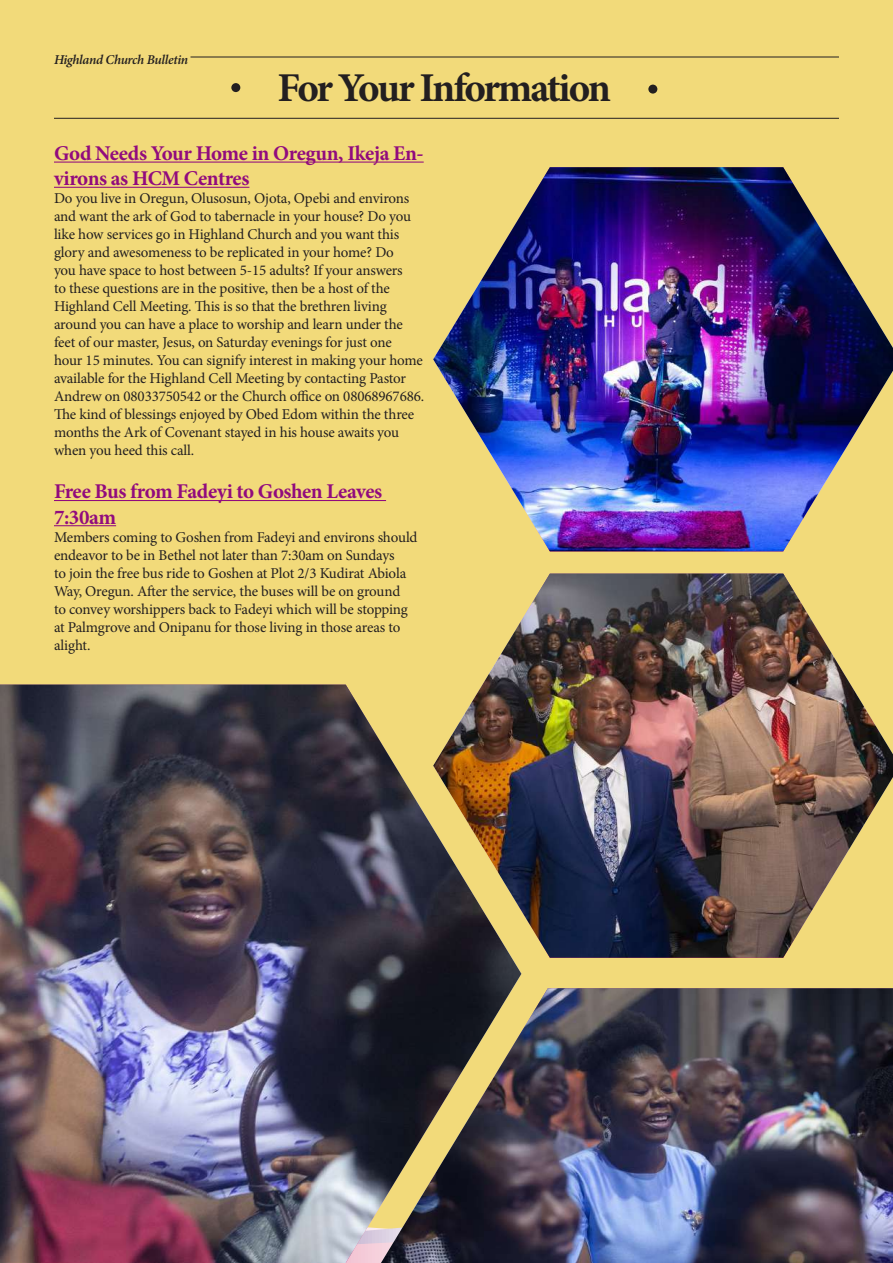
<style>
.page{position:relative;width:893px;height:1263px;background:#f2da7a}
.page>*{position:absolute;margin:0;border:0;box-sizing:border-box;transform-origin:0 0}
.t1{font:700 40.95px "Minion Pro";letter-spacing:-.06em;color:#231f20}
.t2{font:700 21px/25.2px "Minion Pro";letter-spacing:-.02em;color:#910b7e}
.t3{font:15px/18px "Minion Pro";letter-spacing:-.015em;color:#231f20}
.t4{font:italic 600 13.5px "Minion Pro";letter-spacing:-.03em;color:#231f20}
</style>
<div class="page">
<hr style="left:190px;top:57px;width:649px;height:1px;background:#231f20">
<hr style="left:54px;top:118px;width:785px;height:1px;background:#231f20">
<div style="left:231px;top:83px;width:9px;height:9px;background:#231f20;border-radius:50%"></div>
<div style="left:648px;top:85px;width:9px;height:9px;background:#231f20;border-radius:50%"></div>
<hr style="left:54px;top:162px;width:370px;height:1px;background:#910b7e">
<hr style="left:54px;top:187px;width:195px;height:1px;background:#910b7e">
<hr style="left:54px;top:500px;width:332px;height:1px;background:#910b7e">
<hr style="left:54px;top:525px;width:62px;height:1px;background:#910b7e">
<img style="left:0;top:685px;width:521px;height:578px">
<img style="left:433px;top:574px;width:460px;height:384px">
<img style="left:433px;top:167px;width:460px;height:384px">
<img style="left:381px;top:988px;width:512px;height:275px">
<p class="t4" style="left:54px;top:50px;width:136px">Highland Church Bulletin</p>
<h1 class="t1" style="left:278px;top:59px;width:335px">For Your Information</h1>
<h2 class="t2" style="left:54px;top:140px;width:371px">God Needs Your Home in Oregun, Ikeja En&shy;virons as HCM Centres</h2>
<p class="t3" style="left:54px;top:189px;width:372px">Do you live in Oregun, Olusosun, Ojota, Opebi and environs and want the ark of God to tabernacle in your house? Do you like how services go in Highland Church and you want this glory and awesomeness to be replicated in your home? Do<br>you have space to host between 5-15 adults? If your answers<br>to these questions are in the positive, then be a host of the Highland Cell Meeting. This is so that the brethren living around you can have a place to worship and learn under the feet of our master, Jesus, on Saturday evenings for just one<br>hour 15 minutes. You can signify interest in making your home available for the Highland Cell Meeting by contacting Pastor Andrew on 08033750542 or the Church office on 08068967686.<br>The kind of blessings enjoyed by Obed Edom within the three months the Ark of Covenant stayed in his house awaits you when you heed this call.</p>
<h2 class="t2" style="left:54px;top:479px;width:330px">Free Bus from Fadeyi to Goshen Leaves<br>7:30am</h2>
<p class="t3" style="left:54px;top:528px;width:365px">Members coming to Goshen from Fadeyi and environs should endeavor to be in Bethel not later than 7:30am on Sundays<br>to join the free bus ride to Goshen at Plot 2/3 Kudirat Abiola Way, Oregun. After the service, the buses will be on ground<br>to convey worshippers back to Fadeyi which will be stopping at Palmgrove and Onipanu for those living in those areas to alight.</p>
</div>
